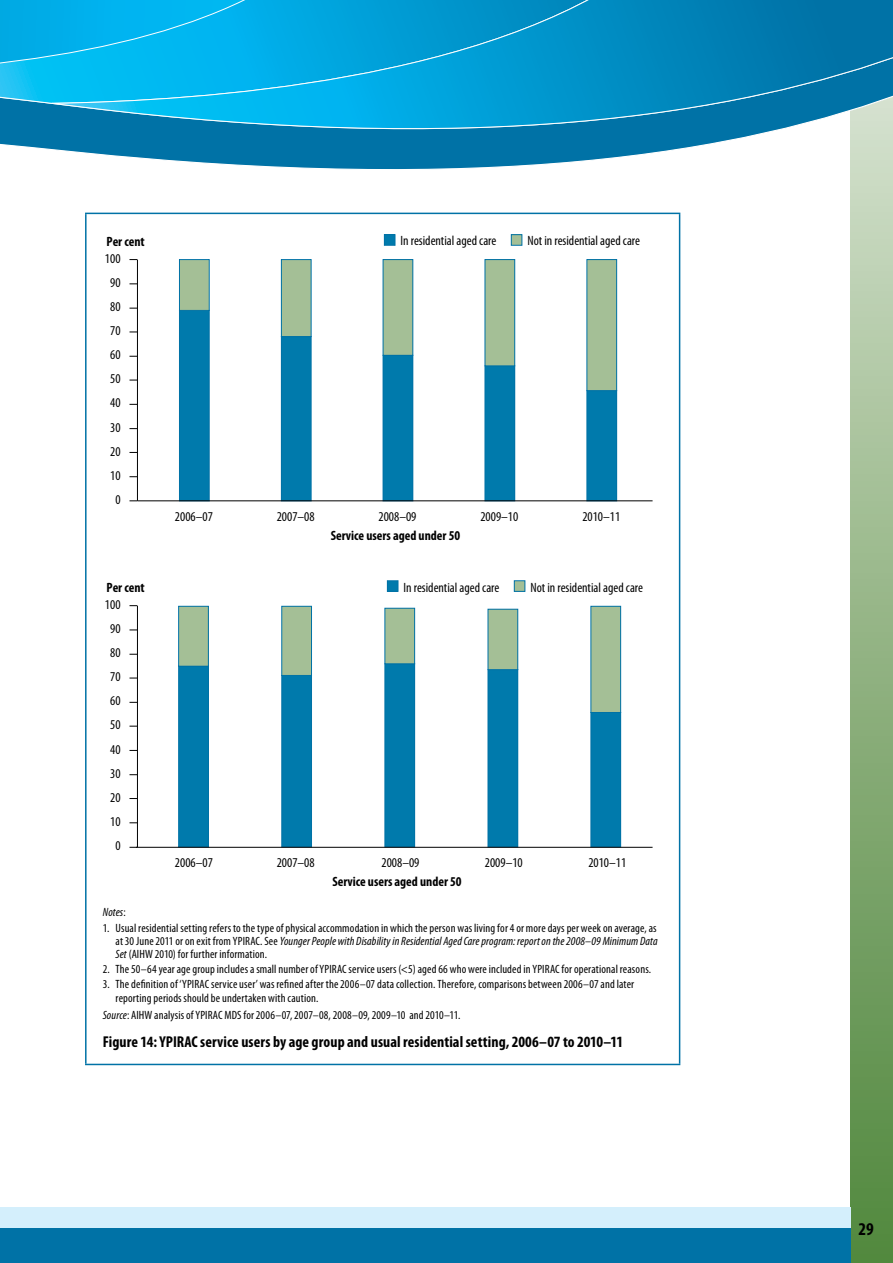
<style>
.page{position:relative;width:893px;height:1263px;background:#fff}
.page>*{position:absolute;margin:0;border:0;box-sizing:border-box;transform-origin:0 0}
.t1{font:700 condensed 18px "Myriad Pro";color:#000}
.t2{font:700 condensed 15.75px "Myriad Pro";letter-spacing:.005em;color:#000}
.t3{font:condensed 13.5px "Myriad Pro";color:#000}
.t4{font:700 condensed 13.5px "Myriad Pro";color:#000}
.t5{font:condensed 12px/13.2px "Myriad Pro";letter-spacing:.01em;color:#000;text-align:justify}
.t6{font:italic condensed 12px "Myriad Pro";letter-spacing:.01em;color:#000}
.s1{font-style:normal}
.s2{font-style:italic}
</style>
<div class="page">
<svg style="left:850px;top:170px;width:43px;height:1093px"></svg>
<div style="left:0;top:1207px;width:850px;height:22px;background:#d4effc"></div>
<div style="left:0;top:1229px;width:850px;height:34px;background:#0072a6"></div>
<svg style="left:0;top:104px;width:893px;height:66px"></svg>
<svg style="left:0;top:0;width:46px;height:104px"></svg>
<svg style="left:46px;top:0;width:847px;height:154px"></svg>
<hr style="left:85px;top:213px;width:595px;height:1px;background:#0072a6">
<hr style="left:85px;top:214px;width:2px;height:850px;background:#0072a6">
<hr style="left:679px;top:214px;width:1px;height:850px;background:#0072a6">
<hr style="left:85px;top:1064px;width:595px;height:1px;background:#0072a6">
<div style="left:384px;top:235px;width:11px;height:10px;background:#007aac"></div>
<div style="left:384px;top:234px;width:11px;height:12px;border:1px solid #0072a6"></div>
<div style="left:511px;top:235px;width:11px;height:10px;background:#a4bf96"></div>
<div style="left:511px;top:234px;width:11px;height:12px;border:1px solid #0072a6"></div>
<div style="left:587px;top:391px;width:30px;height:110px;background:#007aac"></div>
<div style="left:586px;top:390px;width:31px;height:111px;border:1px solid #0072a6"></div>
<div style="left:485px;top:366px;width:30px;height:135px;background:#007aac"></div>
<div style="left:383px;top:355px;width:30px;height:146px;background:#007aac"></div>
<div style="left:281px;top:336px;width:30px;height:165px;background:#007aac"></div>
<div style="left:281px;top:336px;width:31px;height:165px;border:1px solid #0072a6"></div>
<div style="left:179px;top:310px;width:30px;height:191px;background:#007aac"></div>
<div style="left:179px;top:310px;width:31px;height:191px;border:1px solid #0072a6"></div>
<div style="left:587px;top:260px;width:30px;height:131px;background:#a4bf96"></div>
<div style="left:586px;top:259px;width:31px;height:132px;border:1px solid #0072a6"></div>
<div style="left:485px;top:260px;width:30px;height:106px;background:#a4bf96"></div>
<div style="left:485px;top:259px;width:30px;height:107px;border:1px solid #0072a6"></div>
<div style="left:383px;top:260px;width:30px;height:95px;background:#a4bf96"></div>
<div style="left:383px;top:259px;width:30px;height:97px;border:1px solid #0072a6"></div>
<div style="left:281px;top:260px;width:30px;height:76px;background:#a4bf96"></div>
<div style="left:281px;top:259px;width:31px;height:78px;border:1px solid #0072a6"></div>
<div style="left:179px;top:260px;width:30px;height:50px;background:#a4bf96"></div>
<div style="left:179px;top:259px;width:31px;height:52px;border:1px solid #0072a6"></div>
<hr style="left:137px;top:260px;width:1px;height:241px;background:#000">
<hr style="left:137px;top:501px;width:516px;height:1px;background:#000">
<div style="left:387px;top:581px;width:11px;height:10px;background:#007aac"></div>
<div style="left:387px;top:580px;width:11px;height:12px;border:1px solid #0072a6"></div>
<div style="left:514px;top:581px;width:11px;height:10px;background:#a4bf96"></div>
<div style="left:514px;top:580px;width:11px;height:12px;border:1px solid #0072a6"></div>
<hr style="left:137px;top:606px;width:1px;height:241px;background:#000">
<div style="left:591px;top:712px;width:30px;height:135px;background:#007aac"></div>
<div style="left:590px;top:712px;width:31px;height:135px;border:1px solid #0072a6"></div>
<div style="left:488px;top:670px;width:30px;height:177px;background:#007aac"></div>
<div style="left:385px;top:664px;width:30px;height:183px;background:#007aac"></div>
<div style="left:384px;top:663px;width:31px;height:184px;border:1px solid #0072a6"></div>
<div style="left:282px;top:675px;width:29px;height:172px;background:#007aac"></div>
<div style="left:281px;top:675px;width:31px;height:172px;border:1px solid #0072a6"></div>
<div style="left:179px;top:666px;width:29px;height:181px;background:#007aac"></div>
<div style="left:178px;top:666px;width:31px;height:181px;border:1px solid #0072a6"></div>
<div style="left:591px;top:606px;width:30px;height:106px;background:#a4bf96"></div>
<div style="left:590px;top:606px;width:31px;height:107px;border:1px solid #0072a6"></div>
<div style="left:488px;top:609px;width:30px;height:61px;background:#a4bf96"></div>
<div style="left:488px;top:609px;width:30px;height:61px;border:1px solid #0072a6"></div>
<div style="left:385px;top:608px;width:30px;height:56px;background:#a4bf96"></div>
<div style="left:384px;top:608px;width:31px;height:56px;border:1px solid #0072a6"></div>
<div style="left:282px;top:606px;width:29px;height:69px;background:#a4bf96"></div>
<div style="left:281px;top:606px;width:31px;height:70px;border:1px solid #0072a6"></div>
<div style="left:179px;top:606px;width:29px;height:60px;background:#a4bf96"></div>
<div style="left:178px;top:606px;width:31px;height:61px;border:1px solid #0072a6"></div>
<hr style="left:136px;top:847px;width:517px;height:1px;background:#000">
<p class="t4" style="left:106px;top:233px;width:40px">Per cent</p>
<p class="t3" style="left:105px;top:250px;width:17px">100</p>
<p class="t3" style="left:110px;top:274px;width:12px">90</p>
<p class="t3" style="left:110px;top:298px;width:12px">80</p>
<p class="t3" style="left:110px;top:322px;width:12px">70</p>
<p class="t3" style="left:110px;top:347px;width:12px">60</p>
<p class="t3" style="left:110px;top:371px;width:12px">50</p>
<p class="t3" style="left:110px;top:395px;width:12px">40</p>
<p class="t3" style="left:110px;top:419px;width:12px">30</p>
<p class="t3" style="left:110px;top:443px;width:12px">20</p>
<p class="t3" style="left:110px;top:467px;width:12px">10</p>
<p class="t3" style="left:115px;top:491px;width:7px">0</p>
<p class="t4" style="left:106px;top:579px;width:40px">Per cent</p>
<p class="t3" style="left:105px;top:596px;width:17px">100</p>
<p class="t3" style="left:110px;top:620px;width:12px">90</p>
<p class="t3" style="left:110px;top:644px;width:12px">80</p>
<p class="t3" style="left:110px;top:669px;width:12px">70</p>
<p class="t3" style="left:110px;top:693px;width:12px">60</p>
<p class="t3" style="left:110px;top:717px;width:12px">50</p>
<p class="t3" style="left:110px;top:741px;width:12px">40</p>
<p class="t3" style="left:110px;top:765px;width:12px">30</p>
<p class="t3" style="left:110px;top:789px;width:12px">20</p>
<p class="t3" style="left:110px;top:813px;width:12px">10</p>
<p class="t3" style="left:115px;top:837px;width:7px">0</p>
<p class="t3" style="left:401px;top:233px;width:97px">In residential aged care</p>
<p class="t3" style="left:527px;top:233px;width:114px">Not in residential aged care</p>
<p class="t3" style="left:175px;top:508px;width:39px">2006–07</p>
<p class="t3" style="left:277px;top:508px;width:39px">2007–08</p>
<p class="t3" style="left:379px;top:508px;width:39px">2008–09</p>
<p class="t3" style="left:480px;top:508px;width:39px">2009–10</p>
<p class="t3" style="left:582px;top:508px;width:39px">2010–11</p>
<p class="t4" style="left:331px;top:527px;width:131px">Service users aged under 50</p>
<p class="t3" style="left:404px;top:579px;width:97px">In residential aged care</p>
<p class="t3" style="left:530px;top:579px;width:114px">Not in residential aged care</p>
<p class="t3" style="left:175px;top:854px;width:39px">2006–07</p>
<p class="t3" style="left:277px;top:854px;width:39px">2007–08</p>
<p class="t3" style="left:382px;top:854px;width:39px">2008–09</p>
<p class="t3" style="left:485px;top:854px;width:39px">2009–10</p>
<p class="t3" style="left:588px;top:854px;width:39px">2010–11</p>
<p class="t4" style="left:332px;top:873px;width:131px">Service users aged under 50</p>
<p class="t6" style="left:103px;top:905px;width:25px">Notes<span class="s1">:</span></p>
<p class="t5" style="left:116px;top:921px;width:543px;text-indent:-13px">1. Usual residential setting refers to the type of physical accommodation in which the person was living for 4 or more days per week on average, as at 30 June 2011 or on exit from YPIRAC. See <span class="s2">Younger People with Disability in Residential Aged Care program: report on the 2008–09 Minimum Data Set</span> (AIHW 2010) for further information.</p>
<p class="t5" style="left:103px;top:962px;width:550px">2. The 50–64 year age group includes a small number of YPIRAC service users (&lt;5) aged 66 who were included in YPIRAC for operational reasons.</p>
<p class="t5" style="left:116px;top:978px;width:520px;text-indent:-13px">3. The definition of ‘YPIRAC service user’ was refined after the 2006–07 data collection. Therefore, comparisons between 2006–07 and later reporting periods should be undertaken with caution.</p>
<p class="t5" style="left:103px;top:1008px;width:359px"><span class="s2">Source</span>: AIHW analysis of YPIRAC MDS for 2006–07, 2007–08, 2008–09, 2009–10 and 2010–11.</p>
<h2 class="t2" style="left:103px;top:1032px;width:522px">Figure 14: YPIRAC service users by age group and usual residential setting, 2006–07 to 2010–11</h2>
<h1 class="t1" style="left:858px;top:1218px;width:17px">29</h1>
</div>
